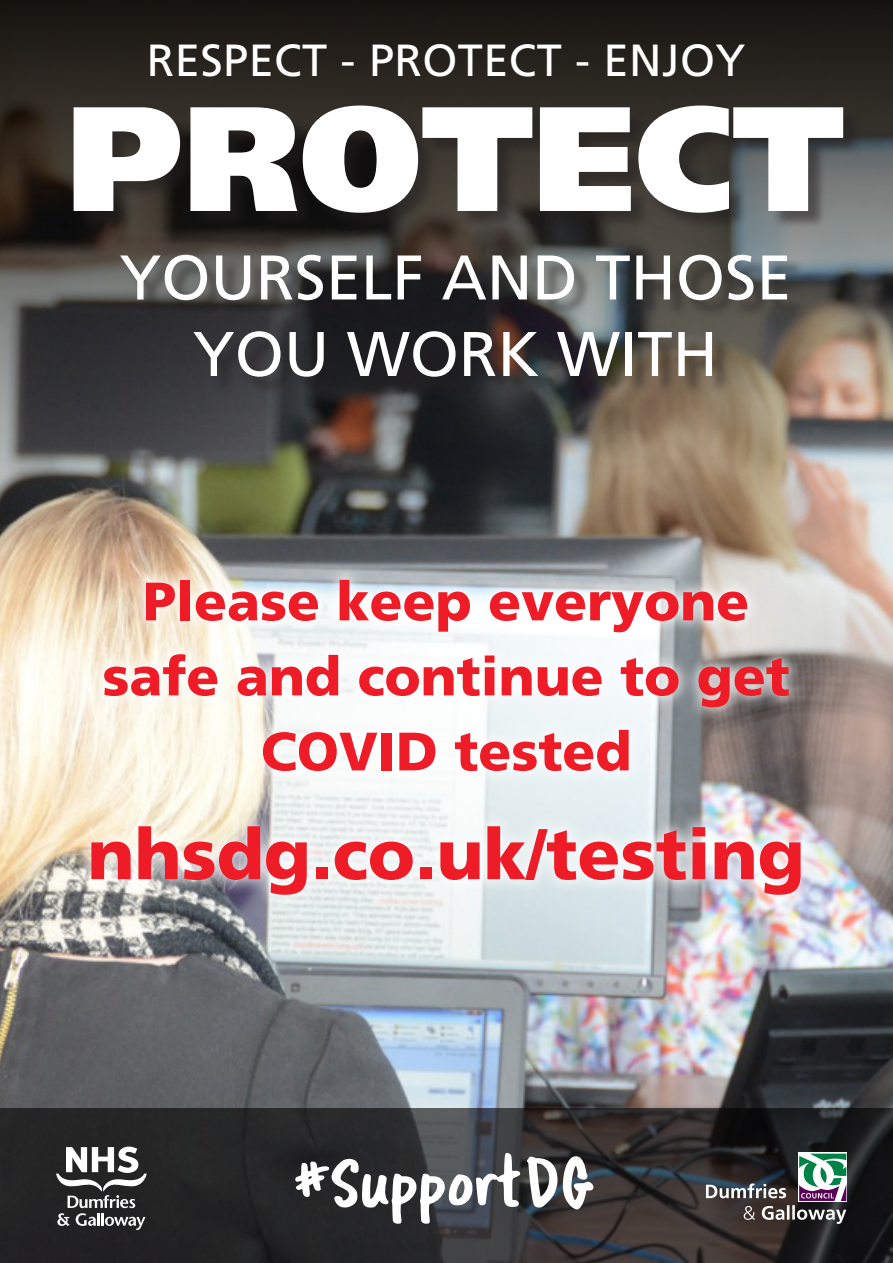
<style>
.page{position:relative;width:893px;height:1263px;background:#fff}
.page>*{position:absolute;margin:0;border:0;box-sizing:border-box;transform-origin:0 0}
.List_Paragraph{font:900 148.5px "Frutiger";color:#fff}
.t1{font:900 70.5px "Frutiger";color:#ee1c27}
.List_Paragraph-2{font:63px/76.5px "Frutiger";color:#fff;text-align:center}
.t2{font:900 54px/75px "Frutiger";color:#ee1c27;text-align:center}
.List_Paragraph-3{font:45px "Frutiger";letter-spacing:.01em;color:#fff}
</style>
<div class="page">
<img style="left:0;top:470px;width:893px;height:637px">
<svg style="left:0;top:0;width:893px;height:470px;background:#403b35"></svg>
<div style="left:76px;top:108px;width:786px;height:287px;background:#231f20;opacity:.53"></div>
<div style="left:76px;top:564px;width:740px;height:346px;background:#fff;opacity:.75"></div>
<svg style="left:0;top:1107px;width:893px;height:156px;background:#2b2a2b"></svg>
<svg style="left:846px;top:1153px;width:1px;height:49px"></svg>
<svg style="left:706px;top:1153px;width:140px;height:71px"></svg>
<svg style="left:526px;top:1156px;width:67px;height:53px"></svg>
<svg style="left:295px;top:1153px;width:225px;height:71px"></svg>
<svg style="left:56px;top:1146px;width:91px;height:84px"></svg>
<p class="List_Paragraph-3" style="left:147px;top:34px;width:600px">RESPECT - PROTECT - ENJOY</p>
<p class="List_Paragraph" style="left:66px;top:68px;width:780px">PROTECT</p>
<p class="List_Paragraph-2" style="left:119px;top:239px;width:674px">YOURSELF AND THOSE<br>YOU WORK WITH</p>
<p class="t2" style="left:102px;top:563px;width:689px">Please keep everyone safe and continue to get<br>COVID tested</p>
<p class="t1" style="left:87px;top:812px;width:719px">nhsdg.co.uk/testing</p>
</div>
